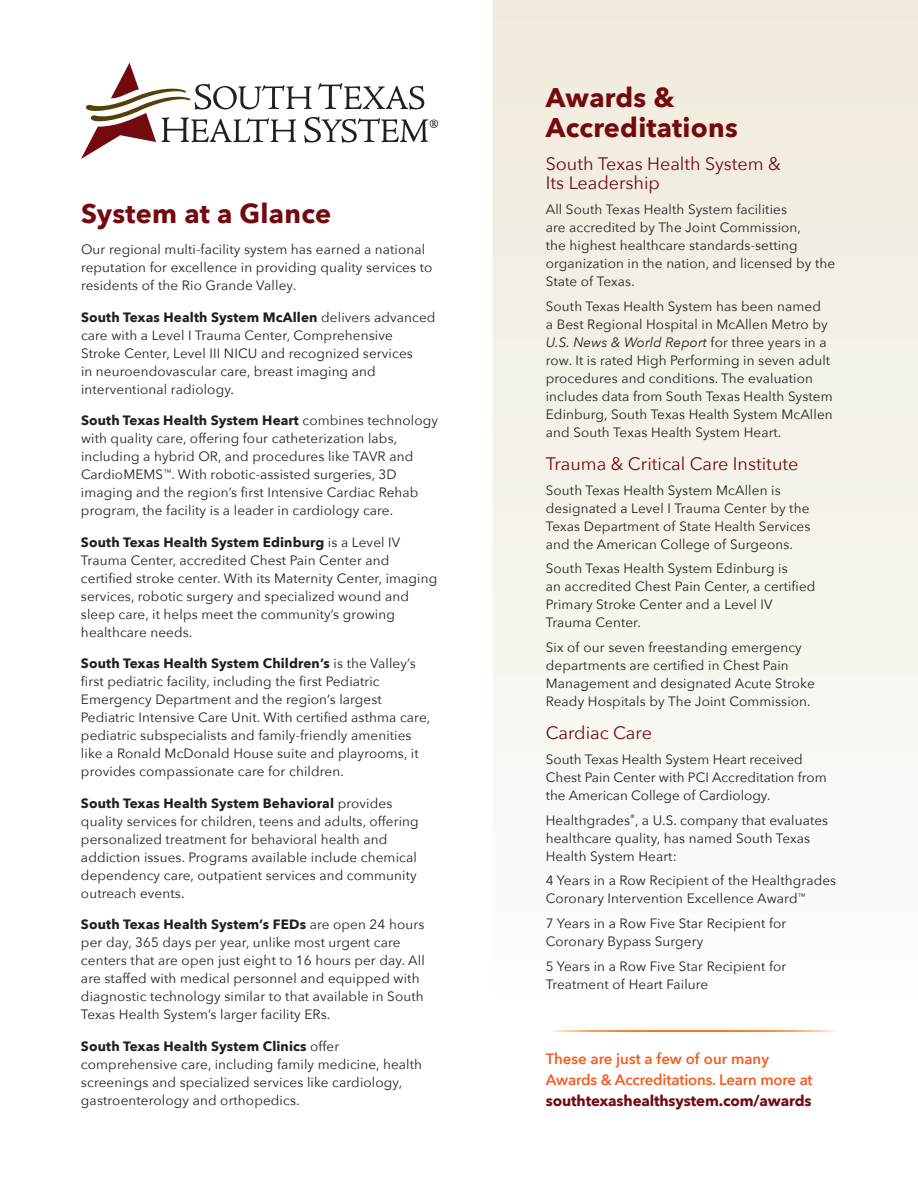
<style>
.page{position:relative;width:918px;height:1188px;background:#fff}
.page>*{position:absolute;margin:0;border:0;box-sizing:border-box;transform-origin:0 0}
.t1{font:700 27px/30px "Avenir Next";letter-spacing:.01em;color:#730a10}
.t2{font:18px/19.5px "Avenir Next";color:#730a10}
.t3{font:600 15px/20.5px "Avenir Next";letter-spacing:-.01em;color:#f25d21}
.t4{font:700 15px "Avenir Next";letter-spacing:-.01em;color:#730a10}
.t5{font:13.5px/18px "Avenir Next";letter-spacing:.01em;color:#231f20}
.s1{font-weight:700}
.s2{font-style:italic}
</style>
<div class="page">
<svg style="left:492px;top:0;width:426px;height:826px"></svg>
<svg style="left:81px;top:63px;width:357px;height:96px"></svg>
<img style="left:552px;top:1030px;width:284px;height:2px">
<h1 class="t1" style="left:81px;top:198px;width:252px">System at a Glance</h1>
<p class="t5" style="left:81px;top:240px;width:353px">Our regional multi-facility system has earned a national reputation for excellence in providing quality services to residents of the Rio Grande Valley.</p>
<p class="t5" style="left:81px;top:308px;width:356px"><span class="s1">South Texas Health System McAllen</span> delivers advanced care with a Level I Trauma Center, Comprehensive Stroke Center, Level III NICU and recognized services<br>in neuroendovascular care, breast imaging and interventional radiology.</p>
<p class="t5" style="left:81px;top:411px;width:359px"><span class="s1">South Texas Health System Heart</span> combines technology with quality care, offering four catheterization labs, including a hybrid OR, and procedures like TAVR and CardioMEMS<sup>™</sup>. With robotic-assisted surgeries, 3D imaging and the region’s first Intensive Cardiac Rehab program, the facility is a leader in cardiology care.</p>
<p class="t5" style="left:81px;top:533px;width:358px"><span class="s1">South Texas Health System Edinburg</span> is a Level IV Trauma Center, accredited Chest Pain Center and certified stroke center. With its Maternity Center, imaging services, robotic surgery and specialized wound and sleep care, it helps meet the community’s growing healthcare needs.</p>
<p class="t5" style="left:81px;top:654px;width:351px"><span class="s1">South Texas Health System Children’s</span> is the Valley’s first pediatric facility, including the first Pediatric Emergency Department and the region’s largest Pediatric Intensive Care Unit. With certified asthma care, pediatric subspecialists and family-friendly amenities like a Ronald McDonald House suite and playrooms, it provides compassionate care for children.</p>
<p class="t5" style="left:81px;top:793px;width:339px"><span class="s1">South Texas Health System Behavioral</span> provides quality services for children, teens and adults, offering personalized treatment for behavioral health and addiction issues. Programs available include chemical dependency care, outpatient services and community outreach events.</p>
<p class="t5" style="left:81px;top:915px;width:345px"><span class="s1">South Texas Health System’s FEDs</span> are open 24 hours per day, 365 days per year, unlike most urgent care centers that are open just eight to 16 hours per day. All are staffed with medical personnel and equipped with diagnostic technology similar to that available in South Texas Health System’s larger facility ERs.</p>
<p class="t5" style="left:81px;top:1036px;width:342px"><span class="s1">South Texas Health System Clinics</span> offer comprehensive care, including family medicine, health screenings and specialized services like cardiology, gastroenterology and orthopedics.</p>
<h1 class="t1" style="left:546px;top:82px;width:193px">Awards &amp;<br>Accreditations</h1>
<h2 class="t2" style="left:546px;top:153px;width:237px">South Texas Health System &amp;<br>Its Leadership</h2>
<p class="t5" style="left:546px;top:200px;width:291px">All South Texas Health System facilities<br>are accredited by The Joint Commission,<br>the highest healthcare standards-setting organization in the nation, and licensed by the State of Texas.</p>
<p class="t5" style="left:546px;top:297px;width:288px">South Texas Health System has been named<br>a Best Regional Hospital in McAllen Metro by <span class="s2">U.S. News &amp; World Report</span> for three years in a row. It is rated High Performing in seven adult procedures and conditions. The evaluation includes data from South Texas Health System Edinburg, South Texas Health System McAllen and South Texas Health System Heart.</p>
<h2 class="t2" style="left:546px;top:453px;width:254px">Trauma &amp; Critical Care Institute</h2>
<p class="t5" style="left:546px;top:480px;width:266px">South Texas Health System McAllen is designated a Level I Trauma Center by the Texas Department of State Health Services and the American College of Surgeons.</p>
<p class="t5" style="left:546px;top:559px;width:271px">South Texas Health System Edinburg is<br>an accredited Chest Pain Center, a certified Primary Stroke Center and a Level IV Trauma Center.</p>
<p class="t5" style="left:546px;top:638px;width:270px">Six of our seven freestanding emergency departments are certified in Chest Pain Management and designated Acute Stroke Ready Hospitals by The Joint Commission.</p>
<h2 class="t2" style="left:546px;top:722px;width:108px">Cardiac Care</h2>
<p class="t5" style="left:546px;top:750px;width:282px">South Texas Health System Heart received<br>Chest Pain Center with PCI Accreditation from the American College of Cardiology.</p>
<p class="t5" style="left:546px;top:810px;width:284px">Healthgrades<sup>®</sup>, a U.S. company that evaluates healthcare quality, has named South Texas<br>Health System Heart:</p>
<p class="t5" style="left:546px;top:871px;width:292px">4 Years in a Row Recipient of the Healthgrades<br>Coronary Intervention Excellence Award<sup>™</sup></p>
<p class="t5" style="left:546px;top:914px;width:242px">7 Years in a Row Five Star Recipient for<br>Coronary Bypass Surgery</p>
<p class="t5" style="left:546px;top:957px;width:242px">5 Years in a Row Five Star Recipient for<br>Treatment of Heart Failure</p>
<p class="t3" style="left:546px;top:1049px;width:268px">These are just a few of our many<br>Awards &amp; Accreditations. Learn more at</p>
<p class="t4" style="left:546px;top:1087px;width:267px">southtexashealthsystem.com/awards</p>
</div>
